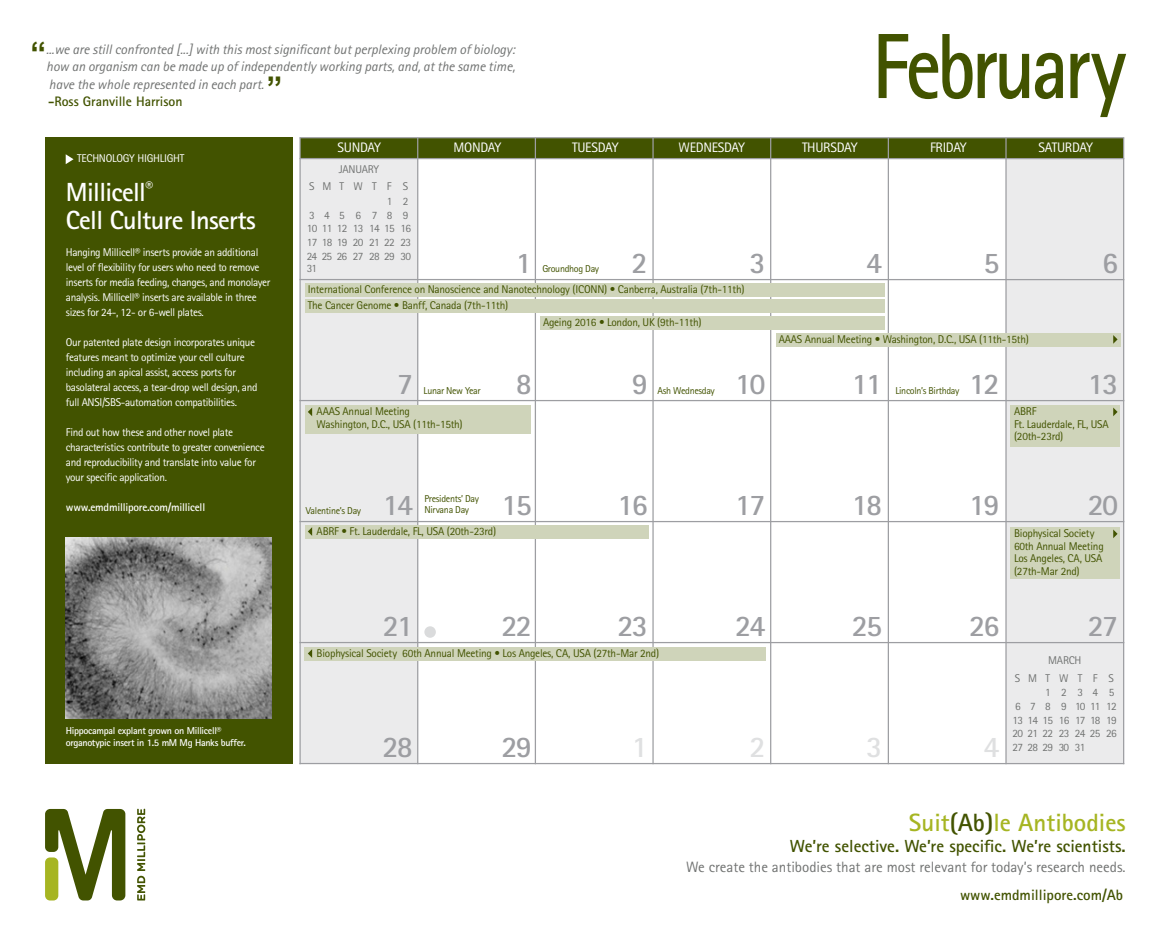
<style>
.page{position:relative;width:1170px;height:945px;background:#fff}
.page>*{position:absolute;margin:0;border:0;box-sizing:border-box;transform-origin:0 0}
.t1{font:700 92.75px "Merck Sans Serif Pro";letter-spacing:-.05em;color:#425300;scale:.86 1}
.t2{font:700 31.25px "Arial";color:#425300}
.t3{font:700 30px "Merck Sans Serif Pro";letter-spacing:-.06em;color:#9d9ea2}
.t4{font:700 30px "Merck Sans Serif Pro";color:#dfe0e1}
.t5{font:700 26.25px/28.8px "Merck Sans Serif Pro";letter-spacing:-.025em;color:#fff}
.t6{font:700 25px "Merck Sans Serif Pro";color:#a6b522}
.t7{font:700 17.5px "Merck Sans Serif Pro";color:#425300}
.t8{font:15px "Merck Sans Serif Pro";color:#717372}
.t9{font:700 15px "Merck Sans Serif Pro";color:#425300}
.t10{font:italic 13.75px/17.5px "Merck Sans Serif Pro";color:#717372;text-align:justify}
.t11{font:13.75px "Merck Sans Serif Pro";letter-spacing:-.02em;color:#fff}
.t12{font:700 13.75px "Merck Sans Serif Pro";color:#425300}
.t13{font:11.25px/15px "Merck Sans Serif Pro";letter-spacing:-.03em;color:#fff}
.t14{font:11.25px/12.5px "Merck Sans Serif Pro";letter-spacing:-.02em;color:#425300}
.t15{font:11.25px/13.8px "Merck Sans Serif Pro";letter-spacing:-.06em;color:#717372}
.t16{font:700 11.25px "Merck Sans Serif Pro";letter-spacing:-.02em;color:#fff}
.t17{font:11.25px/17.8px "Merck Sans Serif Pro";letter-spacing:-.02em;color:#717372;text-align:center}
.t18{font:11.25px/17.8px "Merck Sans Serif Pro";letter-spacing:.695em;color:#717372;text-align:center}
.t19{font:10px/11.2px "Merck Sans Serif Pro";letter-spacing:-.03em;color:#425300}
.t20{font:700 10px/11.2px "Merck Sans Serif Pro";letter-spacing:-.03em;color:#fff}
.s1{color:#425300}
</style>
<div class="page">
<div style="left:45px;top:138px;width:248px;height:626px;background:#425300"></div>
<svg style="left:66px;top:154px;width:8px;height:10px"></svg>
<img style="left:66px;top:538px;width:206px;height:180px">
<div style="left:300px;top:138px;width:118px;height:625px;background:#ebebec"></div>
<div style="left:1006px;top:138px;width:118px;height:625px;background:#ebebec"></div>
<div style="left:300px;top:138px;width:824px;height:21px;background:#425300"></div>
<hr style="left:299px;top:138px;width:2px;height:626px;background:#9d9ea2">
<hr style="left:417px;top:138px;width:1px;height:626px;background:#9d9ea2">
<hr style="left:535px;top:138px;width:1px;height:626px;background:#9d9ea2">
<hr style="left:652px;top:138px;width:2px;height:626px;background:#9d9ea2">
<hr style="left:770px;top:138px;width:1px;height:626px;background:#9d9ea2">
<hr style="left:888px;top:138px;width:1px;height:626px;background:#9d9ea2">
<hr style="left:1005px;top:138px;width:2px;height:626px;background:#9d9ea2">
<hr style="left:1123px;top:138px;width:1px;height:626px;background:#9d9ea2">
<hr style="left:299px;top:137px;width:825px;height:1px;background:#9d9ea2">
<hr style="left:299px;top:763px;width:825px;height:1px;background:#9d9ea2">
<hr style="left:299px;top:642px;width:825px;height:1px;background:#9d9ea2">
<hr style="left:299px;top:521px;width:825px;height:1px;background:#9d9ea2">
<hr style="left:299px;top:400px;width:825px;height:1px;background:#9d9ea2">
<hr style="left:299px;top:279px;width:825px;height:1px;background:#9d9ea2">
<hr style="left:299px;top:158px;width:825px;height:1px;background:#9d9ea2">
<div style="left:305px;top:283px;width:579px;height:14px;background:#cfd4ba"></div>
<div style="left:305px;top:525px;width:343px;height:14px;background:#cfd4ba"></div>
<div style="left:305px;top:405px;width:225px;height:28px;background:#cfd4ba"></div>
<div style="left:1011px;top:405px;width:109px;height:42px;background:#cfd4ba"></div>
<div style="left:1011px;top:527px;width:109px;height:52px;background:#cfd4ba"></div>
<div style="left:305px;top:299px;width:579px;height:14px;background:#cfd4ba"></div>
<div style="left:305px;top:647px;width:461px;height:14px;background:#cfd4ba"></div>
<div style="left:540px;top:316px;width:344px;height:14px;background:#cfd4ba"></div>
<div style="left:776px;top:333px;width:344px;height:14px;background:#cfd4ba"></div>
<svg style="left:1113px;top:335px;width:5px;height:9px"></svg>
<svg style="left:1113px;top:408px;width:5px;height:8px"></svg>
<svg style="left:1113px;top:530px;width:5px;height:8px"></svg>
<svg style="left:308px;top:408px;width:4px;height:8px"></svg>
<svg style="left:308px;top:649px;width:4px;height:9px"></svg>
<svg style="left:308px;top:527px;width:4px;height:9px"></svg>
<div style="left:424px;top:626px;width:12px;height:12px;background:#dadbdc;border-radius:50%"></div>
<svg style="left:137px;top:809px;width:8px;height:92px"></svg>
<svg style="left:45px;top:809px;width:80px;height:92px"></svg>
<h2 class="t2" style="left:30px;top:35px;width:17px">“</h2>
<p class="t10" style="left:46px;top:40px;width:471px">...we are still confronted [...] with this most significant but perplexing problem of biology: how an organism can be made up of independently working parts, and, at the same time, have the whole represented in each part.</p>
<p class="t12" style="left:48px;top:93px;width:136px">-Ross Granville Harrison</p>
<h2 class="t2" style="left:267px;top:70px;width:17px">”</h2>
<h1 class="t1" style="left:872px;top:8px;width:297px">February</h1>
<p class="t13" style="left:77px;top:151px;width:109px">TECHNOLOGY HIGHLIGHT</p>
<h3 class="t5" style="left:66px;top:177px;width:191px">Millicell<sup>®<br></sup>Cell Culture Inserts</h3>
<p class="t13" style="left:66px;top:245px;width:206px">Hanging Millicell® inserts provide an additional level of flexibility for users who need to remove inserts for media feeding, changes, and monolayer analysis. Millicell® inserts are available in three sizes for 24-, 12- or 6-well plates.</p>
<p class="t13" style="left:66px;top:335px;width:193px">Our patented plate design incorporates unique features meant to optimize your cell culture including an apical assist, access ports for basolateral access, a tear-drop well design, and full ANSI/SBS-automation compatibilities.</p>
<p class="t13" style="left:66px;top:425px;width:200px">Find out how these and other novel plate characteristics contribute to greater convenience and reproducibility and translate into value for your specific application.</p>
<p class="t16" style="left:66px;top:500px;width:141px">www.emdmillipore.com/millicell</p>
<p class="t20" style="left:66px;top:725px;width:182px">Hippocampal explant grown on Millicell® organotypic insert in 1.5 mM Mg Hanks buffer.</p>
<p class="t11" style="left:338px;top:139px;width:45px">SUNDAY</p>
<p class="t11" style="left:453px;top:139px;width:49px">MONDAY</p>
<p class="t11" style="left:572px;top:139px;width:48px">TUESDAY</p>
<p class="t11" style="left:679px;top:139px;width:68px">WEDNESDAY</p>
<p class="t11" style="left:802px;top:139px;width:57px">THURSDAY</p>
<p class="t11" style="left:930px;top:139px;width:38px">FRIDAY</p>
<p class="t11" style="left:1038px;top:139px;width:56px">SATURDAY</p>
<p class="t17" style="left:309px;top:160px;width:101px">JANUARY<br>SMTWTF S</p>
<p class="t15" style="left:307px;top:194px;width:106px;text-indent:80px">1 2<br>3456789<br>10 11 12 13 14 15 16<br>17 18 19 20 21 22 23<br>24 25 26 27 28 29 30</p>
<p class="t15" style="left:307px;top:261px;width:12px">31</p>
<h3 class="t3" style="left:516px;top:244px;width:18px">1</h3>
<h3 class="t3" style="left:632px;top:244px;width:18px">2</h3>
<h3 class="t3" style="left:749px;top:244px;width:18px">3</h3>
<h3 class="t3" style="left:866px;top:244px;width:18px">4</h3>
<h3 class="t3" style="left:984px;top:244px;width:18px">5</h3>
<h3 class="t3" style="left:1102px;top:244px;width:18px">6</h3>
<p class="t19" style="left:542px;top:264px;width:58px">Groundhog Day</p>
<p class="t14" style="left:308px;top:283px;width:438px">International Conference on Nanoscience and Nanotechnology (ICONN) • Canberra, Australia (7th-11th)</p>
<p class="t14" style="left:308px;top:300px;width:202px">The Cancer Genome • Banff, Canada (7th-11th)</p>
<p class="t14" style="left:543px;top:316px;width:160px">Ageing 2016 • London, UK (9th-11th)</p>
<p class="t14" style="left:779px;top:333px;width:252px">AAAS Annual Meeting • Washington, D.C., USA (11th-15th)</p>
<h3 class="t3" style="left:397px;top:365px;width:18px">7</h3>
<h3 class="t3" style="left:516px;top:365px;width:18px">8</h3>
<h3 class="t3" style="left:632px;top:365px;width:18px">9</h3>
<h3 class="t3" style="left:735px;top:365px;width:32px">10</h3>
<h3 class="t3" style="left:852px;top:365px;width:32px">11</h3>
<h3 class="t3" style="left:969px;top:365px;width:32px">12</h3>
<h3 class="t3" style="left:1088px;top:365px;width:32px">13</h3>
<p class="t19" style="left:424px;top:385px;width:59px">Lunar New Year</p>
<p class="t19" style="left:658px;top:385px;width:59px">Ash Wednesday</p>
<p class="t19" style="left:895px;top:385px;width:66px">Lincoln’s Birthday</p>
<p class="t14" style="left:317px;top:405px;width:148px">AAAS Annual Meeting<br>Washington, D.C., USA (11th-15th)</p>
<p class="t14" style="left:1014px;top:405px;width:96px">ABRF<br>Ft. Lauderdale, FL, USA (20th-23rd)</p>
<p class="t19" style="left:306px;top:505px;width:57px">Valentine’s Day</p>
<p class="t19" style="left:424px;top:493px;width:56px">Presidents’ Day<br>Nirvana Day</p>
<h3 class="t3" style="left:383px;top:486px;width:32px">14</h3>
<h3 class="t3" style="left:502px;top:486px;width:32px">15</h3>
<h3 class="t3" style="left:617px;top:486px;width:32px">16</h3>
<h3 class="t3" style="left:735px;top:486px;width:32px">17</h3>
<h3 class="t3" style="left:852px;top:486px;width:32px">18</h3>
<h3 class="t3" style="left:969px;top:486px;width:32px">19</h3>
<h3 class="t3" style="left:1088px;top:486px;width:32px">20</h3>
<p class="t14" style="left:317px;top:525px;width:181px">ABRF • Ft. Lauderdale, FL, USA (20th-23rd)</p>
<p class="t14" style="left:1014px;top:527px;width:91px">Biophysical Society<br>60th Annual Meeting<br>Los Angeles, CA, USA (27th-Mar 2nd)</p>
<h3 class="t3" style="left:383px;top:607px;width:32px">21</h3>
<h3 class="t3" style="left:502px;top:607px;width:32px">22</h3>
<h3 class="t3" style="left:617px;top:607px;width:32px">23</h3>
<h3 class="t3" style="left:735px;top:607px;width:32px">24</h3>
<h3 class="t3" style="left:852px;top:607px;width:32px">25</h3>
<h3 class="t3" style="left:969px;top:607px;width:32px">26</h3>
<h3 class="t3" style="left:1088px;top:607px;width:32px">27</h3>
<p class="t14" style="left:317px;top:647px;width:344px">Biophysical Society 60th Annual Meeting • Los Angeles, CA, USA (27th-Mar 2nd)</p>
<h3 class="t3" style="left:382px;top:728px;width:32px">28</h3>
<h3 class="t3" style="left:502px;top:728px;width:32px">29</h3>
<h3 class="t4" style="left:632px;top:728px;width:18px">1</h3>
<h3 class="t4" style="left:750px;top:728px;width:18px">2</h3>
<h3 class="t4" style="left:866px;top:728px;width:18px">3</h3>
<h3 class="t4" style="left:984px;top:728px;width:18px">4</h3>
<p class="t18" style="left:1015px;top:652px;width:101px">MARCH<br>SMTWTF S</p>
<p class="t15" style="left:1012px;top:686px;width:106px;text-indent:33px">12345<br>6 7 8 9 101112<br>13 14 15 16 17 18 19<br>20 21 22 23 24 25 26<br>27 28 29 30 31</p>
<h3 class="t6" style="left:909px;top:807px;width:218px">Suit<span class="s1">(Ab)</span>le Antibodies</h3>
<h3 class="t7" style="left:790px;top:835px;width:337px">We’re selective. We’re specific. We’re scientists.</h3>
<h3 class="t8" style="left:686px;top:859px;width:441px">We create the antibodies that are most relevant for today’s research needs.</h3>
<h3 class="t9" style="left:960px;top:885px;width:165px">www.emdmillipore.com/Ab</h3>
</div>
